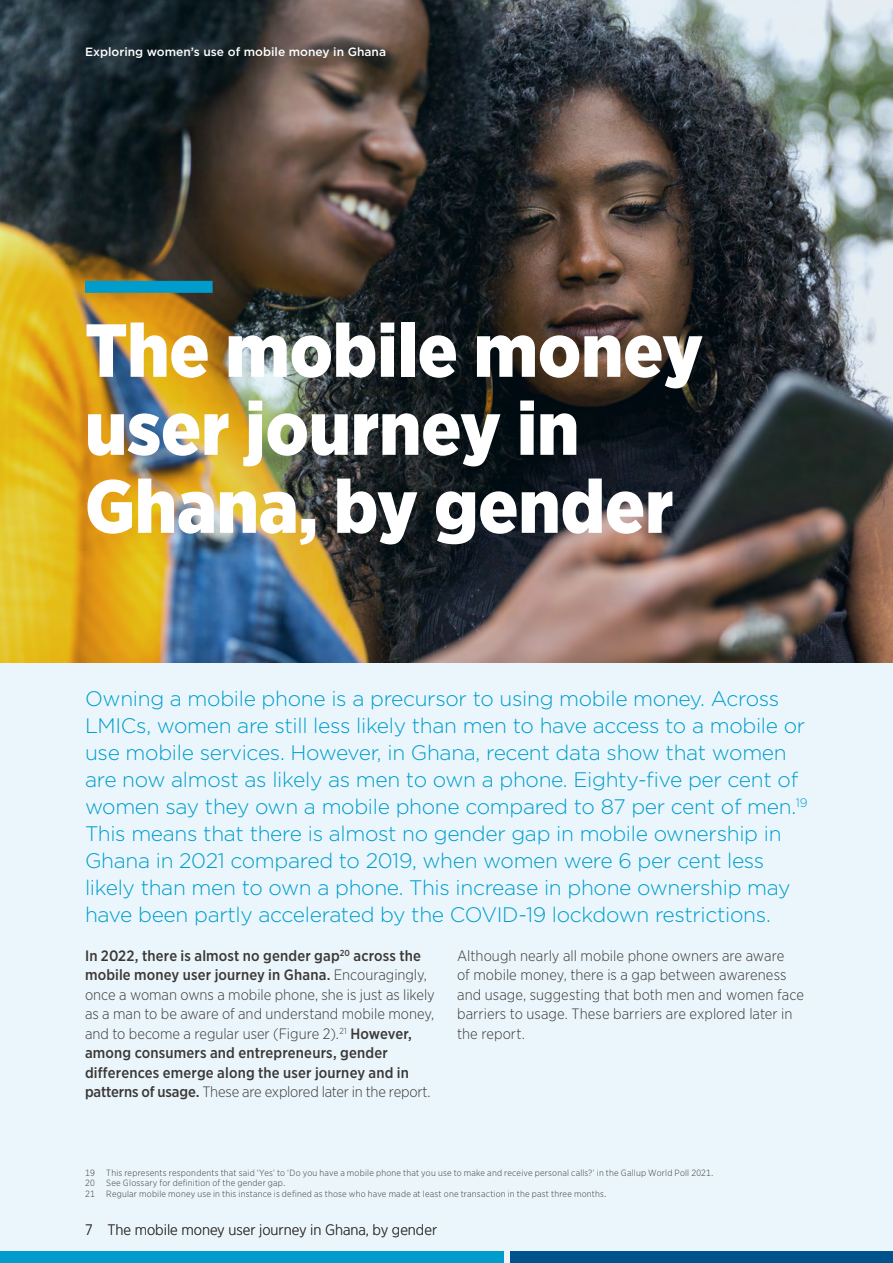
<style>
.page{position:relative;width:893px;height:1263px;background:#eaf6fc}
.page>*{position:absolute;margin:0;border:0;box-sizing:border-box;transform-origin:0 0}
.H1_Chapter_title{font:900 75px/78px "Gotham Narrow";color:#fff}
.Section_intro{font:300 21px/27px "Gotham";letter-spacing:-.015em;color:#009dcc}
.Textcopy{font:500 15px/19.5px "Gotham Narrow";letter-spacing:.01em;color:#3c3835}
.Textcopy-2{font:300 15px/19.5px "Gotham Narrow";letter-spacing:.005em;color:#3c3835}
.t1{font:500 12px "Gotham";color:#fff}
.Footnote{font:300 9px "Gotham Narrow";letter-spacing:.025em;color:#3c3835}
.s1{font-weight:300}
</style>
<div class="page">
<img style="left:0;top:0;width:893px;height:662px">
<div style="left:85px;top:281px;width:128px;height:12px;background:#009dcc"></div>
<div style="left:0;top:1251px;width:503px;height:12px;background:#009dcc"></div>
<div style="left:510px;top:1251px;width:383px;height:12px;background:#00528d"></div>
<p class="t1" style="left:85px;top:44px;width:303px">Exploring women’s use of mobile money in Ghana</p>
<p class="H1_Chapter_title" style="left:85px;top:311px;width:620px">The mobile money user journey in<br>Ghana, by gender</p>
<p class="Section_intro" style="left:85px;top:684px;width:724px">Owning a mobile phone is a precursor to using mobile money. Across LMICs, women are still less likely than men to have access to a mobile or use mobile services. However, in Ghana, recent data show that women are now almost as likely as men to own a phone. Eighty-five per cent of women say they own a mobile phone compared to 87 per cent of men.<sup>19<br></sup>This means that there is almost no gender gap in mobile ownership in Ghana in 2021 compared to 2019, when women were 6 per cent less likely than men to own a phone. This increase in phone ownership may have been partly accelerated by the COVID-19 lockdown restrictions.</p>
<p class="Textcopy" style="left:85px;top:946px;width:351px">In 2022, there is almost no gender gap<sup>20</sup> across the mobile money user journey in Ghana. <span class="s1">Encouragingly, once a woman owns a mobile phone, she is just as likely as a man to be aware of and understand mobile money, and to become a regular user (Figure 2).</span><sup>21</sup> However, among consumers and entrepreneurs, gender differences emerge along the user journey and in patterns of usage. <span class="s1">These are explored later in the report.</span></p>
<p class="Textcopy-2" style="left:457px;top:945px;width:348px">Although nearly all mobile phone owners are aware<br>of mobile money, there is a gap between awareness and usage, suggesting that both men and women face barriers to usage. These barriers are explored later in the report.</p>
<p class="Footnote" style="left:85px;top:1167px;width:11px">19</p>
<p class="Footnote" style="left:106px;top:1167px;width:609px">This represents respondents that said ‘Yes’ to ‘Do you have a mobile phone that you use to make and receive personal calls?’ in the Gallup World Poll 2021.</p>
<p class="Footnote" style="left:85px;top:1177px;width:11px">20</p>
<p class="Footnote" style="left:106px;top:1177px;width:181px">See Glossary for definition of the gender gap.</p>
<p class="Footnote" style="left:85px;top:1188px;width:11px">21</p>
<p class="Footnote" style="left:106px;top:1188px;width:502px">Regular mobile money use in this instance is defined as those who have made at least one transaction in the past three months.</p>
<p class="Textcopy-2" style="left:85px;top:1219px;width:354px">7 The mobile money user journey in Ghana, by gender</p>
</div>
